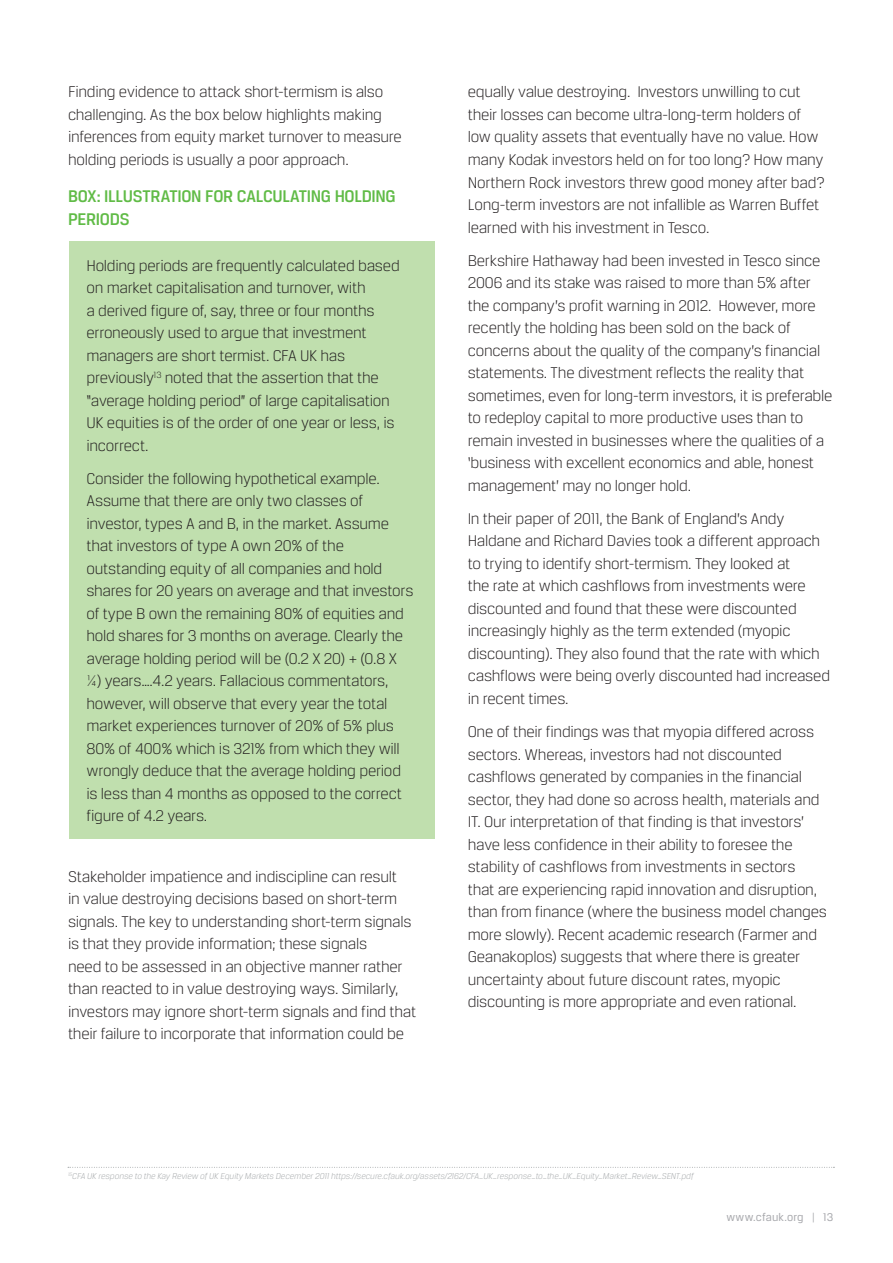
<style>
.page{position:relative;width:893px;height:1263px;background:#fff}
.page>*{position:absolute;margin:0;border:0;box-sizing:border-box;transform-origin:0 0}
.t1{font:500 18px/22.5px "CFA Breuer Text";letter-spacing:-.02em;color:#60bb46}
.t2{font:300 16.5px/22.5px "CFA Breuer Text";letter-spacing:-.015em;color:#231f20}
.t3{font:12px "CFA Breuer Text";letter-spacing:.01em;color:#a8a9ad}
.t4{font:italic 300 9px "CFA Breuer Text";letter-spacing:-.005em;color:#a3a7a9}
</style>
<div class="page">
<svg style="left:68px;top:1167px;width:766px;height:1px"></svg>
<div style="left:69px;top:241px;width:366px;height:597px;background:#c0dfae"></div>
<p class="t2" style="left:68px;top:81px;width:335px">Finding evidence to attack short-termism is also challenging. As the box below highlights making inferences from equity market turnover to measure holding periods is usually a poor approach.</p>
<p class="t1" style="left:68px;top:185px;width:329px">BOX: ILLUSTRATION FOR CALCULATING HOLDING<br>PERIODS</p>
<p class="t2" style="left:86px;top:254px;width:315px">Holding periods are frequently calculated based on market capitalisation and turnover, with<br>a derived figure of, say, three or four months erroneously used to argue that investment managers are short termist. CFA UK has previously<sup>13</sup> noted that the assertion that the “average holding period” of large capitalisation UK equities is of the order of one year or less, is incorrect.</p>
<p class="t2" style="left:86px;top:467px;width:328px">Consider the following hypothetical example.<br>Assume that there are only two classes of investor, types A and B, in the market. Assume that investors of type A own 20% of the outstanding equity of all companies and hold shares for 20 years on average and that investors of type B own the remaining 80% of equities and hold shares for 3 months on average. Clearly the average holding period will be (0.2 X 20) + (0.8 X ¼) years….4.2 years. Fallacious commentators, however, will observe that every year the total market experiences turnover of 20% of 5% plus 80% of 400% which is 321% from which they will wrongly deduce that the average holding period is less than 4 months as opposed to the correct figure of 4.2 years.</p>
<p class="t2" style="left:68px;top:865px;width:350px">Stakeholder impatience and indiscipline can result<br>in value destroying decisions based on short-term signals. The key to understanding short-term signals is that they provide information; these signals<br>need to be assessed in an objective manner rather than reacted to in value destroying ways. Similarly, investors may ignore short-term signals and find that their failure to incorporate that information could be</p>
<p class="t2" style="left:468px;top:81px;width:358px">equally value destroying. Investors unwilling to cut their losses can become ultra-long-term holders of low quality assets that eventually have no value. How many Kodak investors held on for too long? How many Northern Rock investors threw good money after bad?<br>Long-term investors are not infallible as Warren Buffet learned with his investment in Tesco.</p>
<p class="t2" style="left:468px;top:249px;width:366px">Berkshire Hathaway had been invested in Tesco since 2006 and its stake was raised to more than 5% after the company’s profit warning in 2012. However, more recently the holding has been sold on the back of concerns about the quality of the company’s financial statements. The divestment reflects the reality that sometimes, even for long-term investors, it is preferable to redeploy capital to more productive uses than to remain invested in businesses where the qualities of a ‘business with excellent economics and able, honest management’ may no longer hold.</p>
<p class="t2" style="left:468px;top:507px;width:364px">In their paper of 2011, the Bank of England’s Andy Haldane and Richard Davies took a different approach to trying to identify short-termism. They looked at<br>the rate at which cashflows from investments were discounted and found that these were discounted increasingly highly as the term extended (myopic discounting). They also found that the rate with which cashflows were being overly discounted had increased in recent times.</p>
<p class="t2" style="left:468px;top:720px;width:361px">One of their findings was that myopia differed across sectors. Whereas, investors had not discounted cashflows generated by companies in the financial sector, they had done so across health, materials and IT. Our interpretation of that finding is that investors’ have less confidence in their ability to foresee the stability of cashflows from investments in sectors<br>that are experiencing rapid innovation and disruption, than from finance (where the business model changes more slowly). Recent academic research (Farmer and Geanakoplos) suggests that where there is greater uncertainty about future discount rates, myopic discounting is more appropriate and even rational.</p>
<p class="t4" style="left:68px;top:1171px;width:627px"><sup>15</sup>CFA UK response to the Kay Review of UK Equity Markets December 2011 https://secure.cfauk.org/assets/2162/CFA_UK_response_to_the_UK_Equity_Market_Review_SENT.pdf</p>
<p class="t3" style="left:726px;top:1210px;width:109px">www.cfauk.org | 13</p>
</div>
